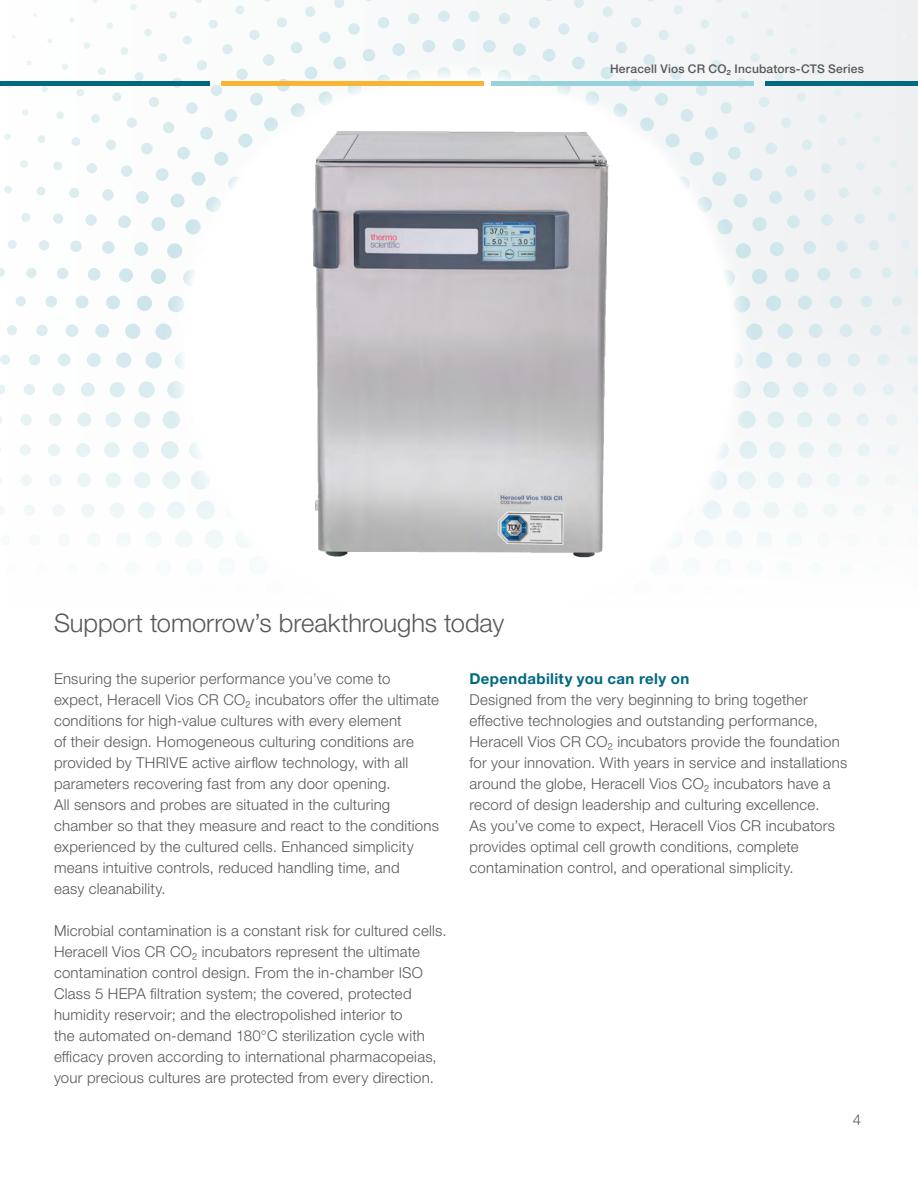
<style>
.page{position:relative;width:918px;height:1188px;background:#fff}
.page>*{position:absolute;margin:0;border:0;box-sizing:border-box;transform-origin:0 0}
.Subject_Header{font:300 25.5px "Helvetica Neue LTW1 G";letter-spacing:-.005em;color:#57585a}
.Body_Copy{font:300 15px/21px "Helvetica Neue LTW1 G";letter-spacing:.015em;color:#57585a}
.Content_Header{font:700 15px "Helvetica Neue LTW1 G";letter-spacing:.025em;color:#00687f}
.Figure_Caption{font:500 12px "Helvetica Neue LTW1 G";letter-spacing:.015em;color:#57585a}
</style>
<div class="page">
<svg style="left:0;top:0;width:918px;height:548px"></svg>
<div style="left:162px;top:55px;width:594px;height:595px;background:#fff;border-radius:50%"></div>
<img style="left:237px;top:86px;width:444px;height:474px">
<hr style="left:0;top:81px;width:210px;height:4px;background:#00687f">
<hr style="left:491px;top:81px;width:263px;height:4px;background:#97d1dc">
<hr style="left:221px;top:81px;width:263px;height:4px;background:#f8b432">
<hr style="left:765px;top:81px;width:153px;height:4px;background:#00687f">
<p class="Figure_Caption" style="left:610px;top:62px;width:255px">Heracell Vios CR CO₂ Incubators-CTS Series</p>
<p class="Subject_Header" style="left:54px;top:607px;width:452px">Support tomorrow’s breakthroughs today</p>
<p class="Body_Copy" style="left:54px;top:668px;width:387px">Ensuring the superior performance you’ve come to expect, Heracell Vios CR CO₂ incubators offer the ultimate conditions for high-value cultures with every element<br>of their design. Homogeneous culturing conditions are provided by THRIVE active airflow technology, with all parameters recovering fast from any door opening.<br>All sensors and probes are situated in the culturing chamber so that they measure and react to the conditions experienced by the cultured cells. Enhanced simplicity means intuitive controls, reduced handling time, and<br>easy cleanability.</p>
<p class="Body_Copy" style="left:54px;top:920px;width:394px">Microbial contamination is a constant risk for cultured cells.<br>Heracell Vios CR CO₂ incubators represent the ultimate contamination control design. From the in-chamber ISO Class 5 HEPA filtration system; the covered, protected humidity reservoir; and the electropolished interior to<br>the automated on-demand 180°C sterilization cycle with efficacy proven according to international pharmacopeias, your precious cultures are protected from every direction.</p>
<p class="Content_Header" style="left:470px;top:669px;width:221px">Dependability you can rely on</p>
<p class="Body_Copy" style="left:470px;top:689px;width:379px">Designed from the very beginning to bring together effective technologies and outstanding performance, Heracell Vios CR CO₂ incubators provide the foundation for your innovation. With years in service and installations around the globe, Heracell Vios CO₂ incubators have a record of design leadership and culturing excellence.<br>As you’ve come to expect, Heracell Vios CR incubators provides optimal cell growth conditions, complete contamination control, and operational simplicity.</p>
<p class="Body_Copy" style="left:853px;top:1109px;width:10px">4</p>
</div>
